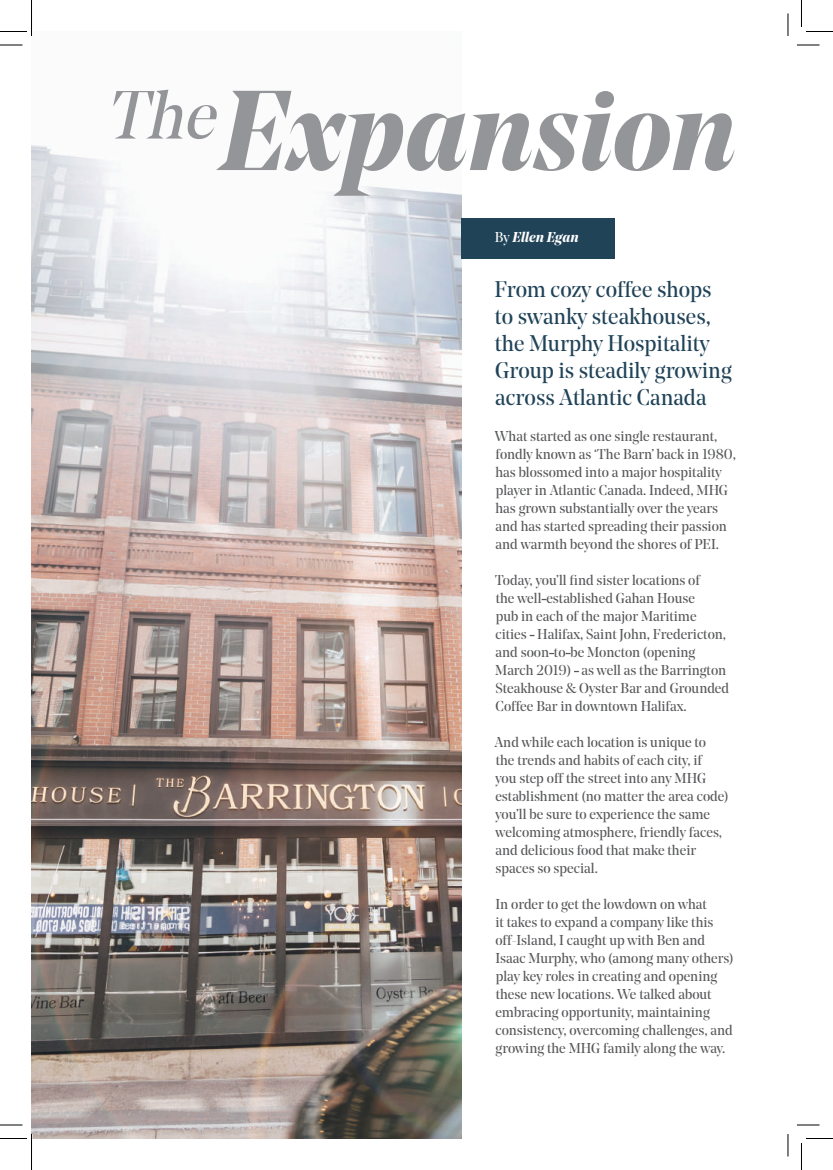
<style>
.page{position:relative;width:833px;height:1170px;background:#fff}
.page>*{position:absolute;margin:0;border:0;box-sizing:border-box;transform-origin:0 0}
.t1{font:italic 700 112.8px "Noe Display";color:#939598}
.t2{font:22.5px/27px "Noe Display";color:#204358}
.t3{font:14.25px/18px "Noe Display";color:#57585a}
.t4{font:italic 700 14.25px "Noe Display";color:#fff}
.s1{font-weight:400;font-style:normal}
</style>
<div class="page">
<img style="left:32px;top:145px;width:429px;height:993px">
<div style="left:461px;top:218px;width:153px;height:41px;background:#204358"></div>
<svg style="left:0;top:45px;width:22px;height:1px"></svg>
<svg style="left:797px;top:45px;width:22px;height:1px"></svg>
<svg style="left:0;top:1125px;width:22px;height:1px"></svg>
<svg style="left:797px;top:1125px;width:22px;height:1px"></svg>
<svg style="left:787px;top:14px;width:1px;height:22px"></svg>
<svg style="left:787px;top:1134px;width:1px;height:22px"></svg>
<svg style="left:0;top:0;width:32px;height:36px"></svg>
<svg style="left:0;top:1134px;width:32px;height:36px"></svg>
<svg style="left:801px;top:0;width:31px;height:32px"></svg>
<svg style="left:801px;top:1138px;width:31px;height:32px"></svg>
<h1 class="t1" style="left:105px;top:58px;width:632px"><sup>The</sup>Expansion</h1>
<p class="t4" style="left:495px;top:228px;width:85px"><span class="s1">By</span> Ellen Egan</p>
<h2 class="t2" style="left:494px;top:275px;width:239px">From cozy coffee shops to swanky steakhouses, the Murphy Hospitality<br>Group is steadily growing across Atlantic Canada</h2>
<p class="t3" style="left:495px;top:427px;width:243px">What started as one single restaurant, fondly known as ‘The Barn’ back in 1980, has blossomed into a major hospitality player in Atlantic Canada. Indeed, MHG has grown substantially over the years and has started spreading their passion and warmth beyond the shores of PEI.</p>
<p class="t3" style="left:495px;top:571px;width:236px">Today, you’ll find sister locations of<br>the well-established Gahan House<br>pub in each of the major Maritime cities - Halifax, Saint John, Fredericton, and soon-to-be Moncton (opening March 2019) - as well as the Barrington Steakhouse &amp; Oyster Bar and Grounded Coffee Bar in downtown Halifax.</p>
<p class="t3" style="left:494px;top:733px;width:235px">And while each location is unique to the trends and habits of each city, if<br>you step off the street into any MHG establishment (no matter the area code) you’ll be sure to experience the same welcoming atmosphere, friendly faces, and delicious food that make their spaces so special.</p>
<p class="t3" style="left:495px;top:895px;width:240px">In order to get the lowdown on what<br>it takes to expand a company like this off-Island, I caught up with Ben and Isaac Murphy, who (among many others) play key roles in creating and opening these new locations. We talked about embracing opportunity, maintaining consistency, overcoming challenges, and growing the MHG family along the way.</p>
</div>
